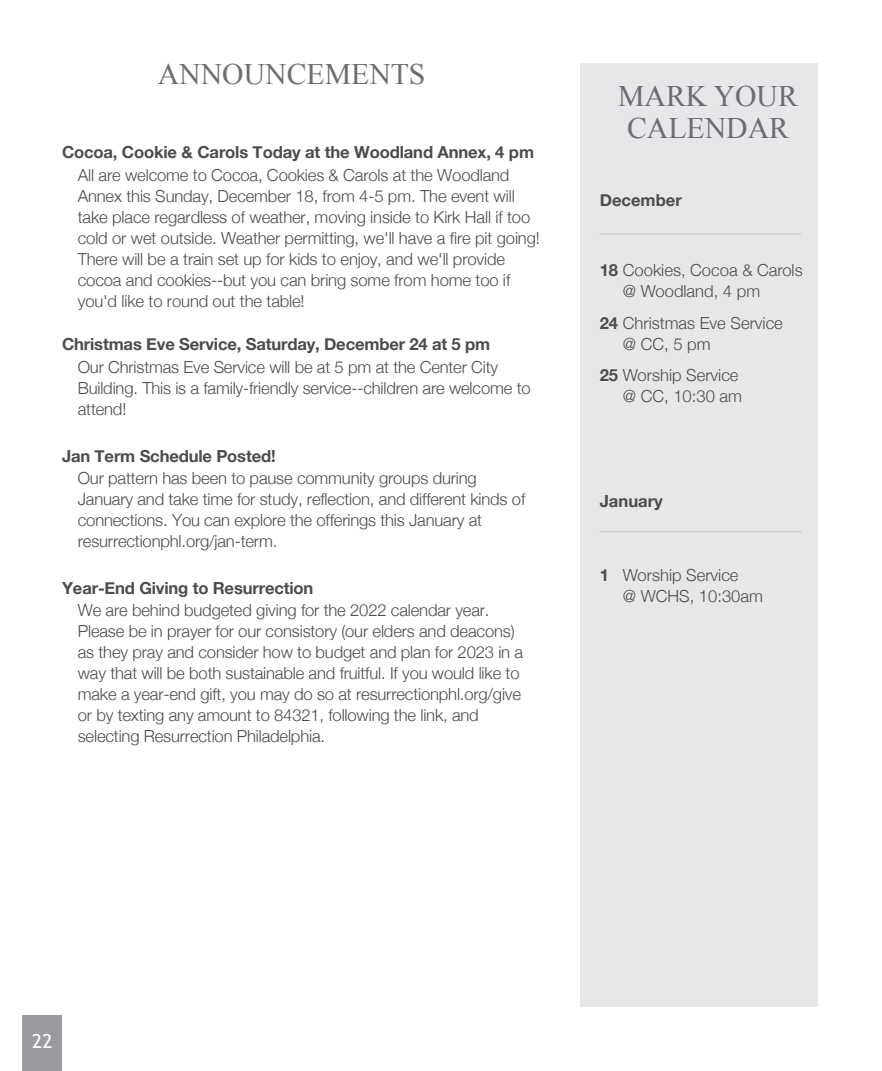
<style>
.page{position:relative;width:882px;height:1071px;background:#fff}
.page>*{position:absolute;margin:0;border:0;box-sizing:border-box;transform-origin:0 0}
.t1{font:29.75px/31.5px "Times New Roman";color:#6c6d70;text-align:center}
.t2{font:19.25px "Trebuchet MS";color:#fff}
.t3{font:300 16.62px/21px "Helvetica Neue";letter-spacing:-.01em;color:#4b4c4d}
.t4{font:700 16.62px "Helvetica Neue";letter-spacing:-.01em;color:#4b4c4d}
.s1{font-weight:700}
</style>
<div class="page">
<div style="left:23px;top:1016px;width:39px;height:55px;background:#999b9e"></div>
<div style="left:581px;top:64px;width:237px;height:943px;background:#e6e7e9"></div>
<hr style="left:600px;top:233px;width:201px;height:2px;background:#d1d2d4">
<hr style="left:600px;top:531px;width:201px;height:2px;background:#d1d2d4">
<p class="t1" style="left:158px;top:57px;width:269px">ANNOUNCEMENTS</p>
<p class="t3" style="left:62px;top:139px;width:474px;line-height:23.3px;text-align:center"><span class="s1">Cocoa, Cookie &amp; Carols Today at the Woodland Annex, 4 pm<br></span>All are welcome to Cocoa, Cookies &amp; Carols at the Woodland</p>
<p class="t3" style="left:78px;top:185px;width:464px">Annex this Sunday, December 18, from 4-5 pm. The event will take place regardless of weather, moving inside to Kirk Hall if too cold or wet outside. Weather permitting, we'll have a fire pit going!<br>There will be a train set up for kids to enjoy, and we'll provide cocoa and cookies--but you can bring some from home too if you'd like to round out the table!</p>
<p class="t4" style="left:62px;top:331px;width:430px">Christmas Eve Service, Saturday, December 24 at 5 pm</p>
<p class="t3" style="left:78px;top:355px;width:454px">Our Christmas Eve Service will be at 5 pm at the Center City<br>Building. This is a family-friendly service--children are welcome to attend!</p>
<p class="t4" style="left:62px;top:443px;width:215px">Jan Term Schedule Posted!</p>
<p class="t3" style="left:78px;top:466px;width:449px">Our pattern has been to pause community groups during January and take time for study, reflection, and different kinds of connections. You can explore the offerings this January at resurrectionphl.org/jan-term.</p>
<p class="t4" style="left:62px;top:575px;width:253px">Year-End Giving to Resurrection</p>
<p class="t3" style="left:78px;top:598px;width:447px">We are behind budgeted giving for the 2022 calendar year.<br>Please be in prayer for our consistory (our elders and deacons) as they pray and consider how to budget and plan for 2023 in a way that will be both sustainable and fruitful. If you would like to make a year-end gift, you may do so at resurrectionphl.org/give or by texting any amount to 84321, following the link, and selecting Resurrection Philadelphia.</p>
<p class="t1" style="left:618px;top:80px;width:181px">MARK YOUR<br>CALENDAR</p>
<p class="t4" style="left:600px;top:188px;width:84px">December</p>
<p class="t3" style="left:623px;top:259px;width:181px;text-indent:-23px"><span class="s1">18</span> Cookies, Cocoa &amp; Carols @ Woodland, 4 pm</p>
<p class="t3" style="left:623px;top:311px;width:162px;text-indent:-23px"><span class="s1">24</span> Christmas Eve Service @ CC, 5 pm</p>
<p class="t3" style="left:600px;top:364px;width:144px;text-align:right"><span class="s1">25</span> Worship Service @ CC, 10:30 am</p>
<p class="t4" style="left:600px;top:489px;width:65px">January</p>
<p class="t3" style="left:623px;top:563px;width:142px;text-indent:-23px"><span class="s1">1</span> Worship Service<br>@ WCHS, 10:30am</p>
<p class="t2" style="left:32px;top:1030px;width:22px">22</p>
</div>
